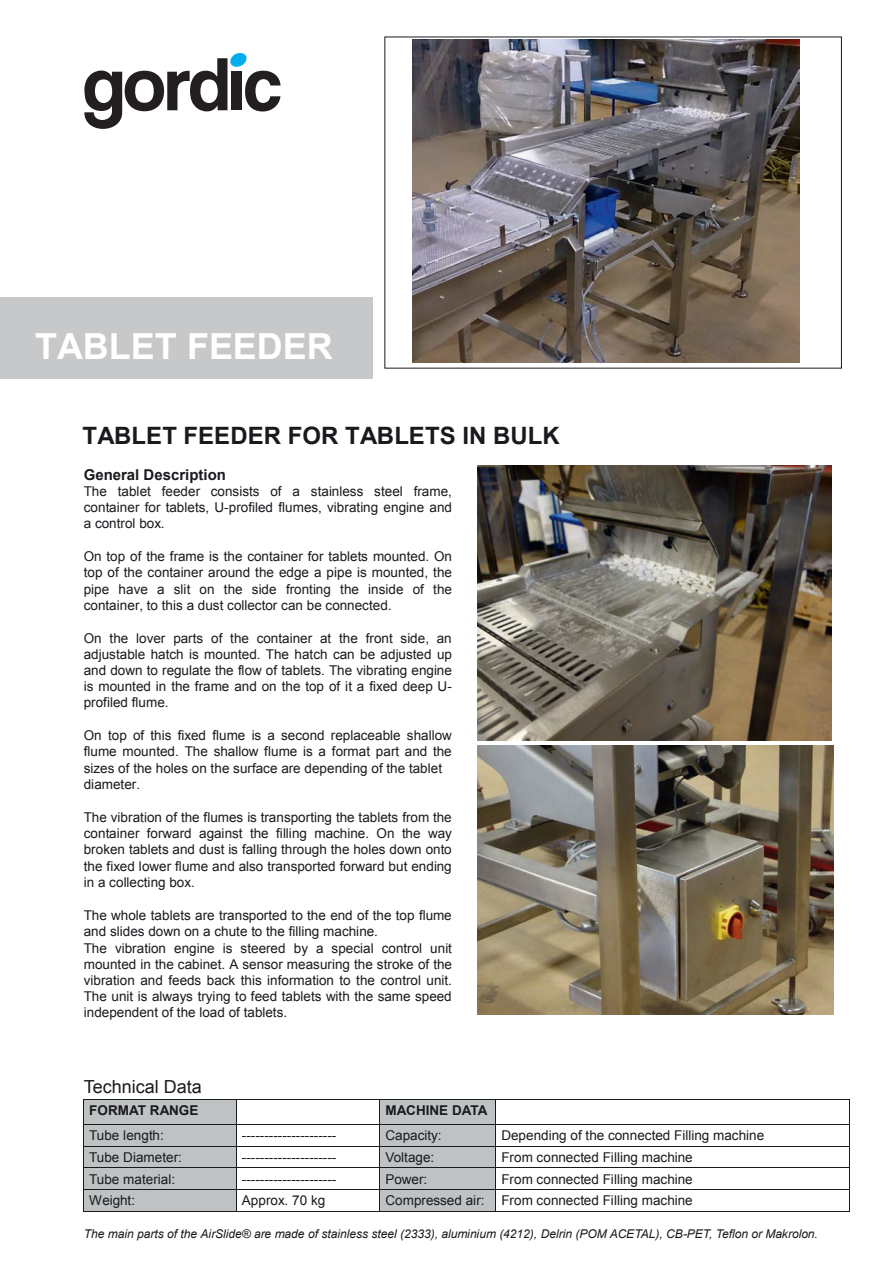
<style>
.page{position:relative;width:893px;height:1263px;background:#fff}
.page>*{position:absolute;margin:0;border:0;box-sizing:border-box;transform-origin:0 0}
.t1{font:700 36px "Arial";color:#fff}
.t2{font:700 24px "Arial";letter-spacing:.005em;color:#1a191e}
.t3{font:18px "Arial";color:#1a191e}
.t4{font:700 15px "Arial";color:#1a191e}
.t5{font:13.5px/16.2px "Arial";letter-spacing:.005em;color:#1a191e;text-align:justify}
.t6{font:700 13.5px "Arial";color:#1a191e}
.t7{font:italic 12px "Arial";letter-spacing:-.005em;color:#1a191e}
</style>
<div class="page">
<img style="left:412px;top:40px;width:388px;height:322px">
<div style="left:0;top:297px;width:373px;height:82px;background:#c7c8ca"></div>
<img style="left:478px;top:466px;width:354px;height:274px">
<img style="left:478px;top:746px;width:356px;height:268px">
<div style="left:84px;top:1118px;width:152px;height:6px;background:#bec2c3"></div>
<div style="left:84px;top:1100px;width:152px;height:18px;background:#bec2c3"></div>
<div style="left:380px;top:1118px;width:115px;height:6px;background:#bec2c3"></div>
<div style="left:380px;top:1100px;width:115px;height:18px;background:#bec2c3"></div>
<hr style="left:84px;top:1099px;width:152px;height:1px;background:#1a191e">
<hr style="left:236px;top:1099px;width:143px;height:1px;background:#1a191e">
<hr style="left:380px;top:1099px;width:115px;height:1px;background:#1a191e">
<hr style="left:496px;top:1099px;width:353px;height:1px;background:#1a191e">
<hr style="left:84px;top:1143px;width:152px;height:3px;background:#bec2c3">
<div style="left:84px;top:1124px;width:152px;height:19px;background:#bec2c3"></div>
<hr style="left:380px;top:1143px;width:115px;height:3px;background:#bec2c3">
<div style="left:380px;top:1124px;width:115px;height:19px;background:#bec2c3"></div>
<hr style="left:84px;top:1124px;width:152px;height:1px;background:#1a191e">
<hr style="left:236px;top:1124px;width:143px;height:1px;background:#1a191e">
<hr style="left:380px;top:1124px;width:115px;height:1px;background:#1a191e">
<hr style="left:496px;top:1124px;width:353px;height:1px;background:#1a191e">
<hr style="left:84px;top:1165px;width:152px;height:2px;background:#bec2c3">
<div style="left:84px;top:1146px;width:152px;height:19px;background:#bec2c3"></div>
<hr style="left:380px;top:1165px;width:115px;height:2px;background:#bec2c3">
<div style="left:380px;top:1146px;width:115px;height:19px;background:#bec2c3"></div>
<hr style="left:84px;top:1146px;width:152px;height:1px;background:#1a191e">
<hr style="left:236px;top:1146px;width:143px;height:1px;background:#1a191e">
<hr style="left:380px;top:1146px;width:115px;height:1px;background:#1a191e">
<hr style="left:496px;top:1146px;width:353px;height:1px;background:#1a191e">
<hr style="left:84px;top:1186px;width:152px;height:3px;background:#bec2c3">
<div style="left:84px;top:1168px;width:152px;height:18px;background:#bec2c3"></div>
<hr style="left:380px;top:1186px;width:115px;height:3px;background:#bec2c3">
<div style="left:380px;top:1168px;width:115px;height:18px;background:#bec2c3"></div>
<hr style="left:84px;top:1167px;width:152px;height:1px;background:#1a191e">
<hr style="left:236px;top:1167px;width:143px;height:1px;background:#1a191e">
<hr style="left:380px;top:1167px;width:115px;height:1px;background:#1a191e">
<hr style="left:496px;top:1167px;width:353px;height:1px;background:#1a191e">
<hr style="left:84px;top:1208px;width:152px;height:3px;background:#bec2c3">
<div style="left:84px;top:1190px;width:152px;height:18px;background:#bec2c3"></div>
<hr style="left:380px;top:1208px;width:115px;height:3px;background:#bec2c3">
<div style="left:380px;top:1190px;width:115px;height:18px;background:#bec2c3"></div>
<hr style="left:84px;top:1189px;width:152px;height:1px;background:#1a191e">
<hr style="left:236px;top:1189px;width:143px;height:1px;background:#1a191e">
<hr style="left:380px;top:1189px;width:115px;height:1px;background:#1a191e">
<hr style="left:496px;top:1189px;width:353px;height:1px;background:#1a191e">
<svg style="left:83px;top:1099px;width:1px;height:113px"></svg>
<hr style="left:84px;top:1211px;width:152px;height:1px;background:#1a191e">
<svg style="left:236px;top:1100px;width:1px;height:111px"></svg>
<hr style="left:236px;top:1211px;width:143px;height:1px;background:#1a191e">
<svg style="left:379px;top:1099px;width:1px;height:113px"></svg>
<hr style="left:380px;top:1211px;width:115px;height:1px;background:#1a191e">
<svg style="left:495px;top:1099px;width:1px;height:113px"></svg>
<hr style="left:496px;top:1211px;width:353px;height:1px;background:#1a191e">
<svg style="left:849px;top:1099px;width:1px;height:113px"></svg>
<svg style="left:84px;top:53px;width:197px;height:76px"></svg>
<h1 class="t1" style="left:35px;top:323px;width:299px">TABLET FEEDER</h1>
<h2 class="t2" style="left:82px;top:420px;width:479px">TABLET FEEDER FOR TABLETS IN BULK</h2>
<p class="t4" style="left:84px;top:465px;width:144px">General Description</p>
<p class="t5" style="left:84px;top:483px;width:370px">The tablet feeder consists of a stainless steel frame, container for tablets, U-profiled flumes, vibrating engine and a control box.</p>
<p class="t5" style="left:84px;top:549px;width:370px">On top of the frame is the container for tablets mounted. On top of the container around the edge a pipe is mounted, the pipe have a slit on the side fronting the inside of the container, to this a dust collector can be connected.</p>
<p class="t5" style="left:84px;top:630px;width:370px">On the lover parts of the container at the front side, an adjustable hatch is mounted. The hatch can be adjusted up and down to regulate the flow of tablets. The vibrating engine is mounted in the frame and on the top of it a fixed deep U&shy;profiled flume.</p>
<p class="t5" style="left:84px;top:728px;width:370px;text-align:left">On top of this fixed flume is a second replaceable shallow flume mounted. The shallow flume is a format part and the sizes of the holes on the surface are depending of the tablet diameter.</p>
<p class="t5" style="left:84px;top:809px;width:370px">The vibration of the flumes is transporting the tablets from the container forward against the filling machine. On the way broken tablets and dust is falling through the holes down onto the fixed lower flume and also transported forward but ending in a collecting box.</p>
<p class="t5" style="left:84px;top:907px;width:370px;text-align:left">The whole tablets are transported to the end of the top flume and slides down on a chute to the filling machine.<br>The vibration engine is steered by a special control unit mounted in the cabinet. A sensor measuring the stroke of the vibration and feeds back this information to the control unit.<br>The unit is always trying to feed tablets with the same speed independent of the load of tablets.</p>
<h3 class="t3" style="left:84px;top:1075px;width:120px">Technical Data</h3>
<p class="t6" style="left:89px;top:1101px;width:111px">FORMAT RANGE</p>
<p class="t6" style="left:385px;top:1101px;width:104px">MACHINE DATA</p>
<p class="t5" style="left:89px;top:1127px;width:76px">Tube length:</p>
<p class="t5" style="left:242px;top:1127px;width:96px">---------------------</p>
<p class="t5" style="left:385px;top:1127px;width:58px">Capacity:</p>
<p class="t5" style="left:501px;top:1127px;width:264px">Depending of the connected Filling machine</p>
<p class="t5" style="left:89px;top:1149px;width:94px">Tube Diameter:</p>
<p class="t5" style="left:242px;top:1149px;width:96px">---------------------</p>
<p class="t5" style="left:385px;top:1149px;width:50px">Voltage:</p>
<p class="t5" style="left:501px;top:1149px;width:193px">From connected Filling machine</p>
<p class="t5" style="left:89px;top:1171px;width:87px">Tube material:</p>
<p class="t5" style="left:242px;top:1171px;width:96px">---------------------</p>
<p class="t5" style="left:385px;top:1171px;width:43px">Power:</p>
<p class="t5" style="left:501px;top:1171px;width:193px">From connected Filling machine</p>
<p class="t5" style="left:89px;top:1193px;width:47px">Weight:</p>
<p class="t5" style="left:242px;top:1193px;width:85px">Approx. 70 kg</p>
<p class="t5" style="left:385px;top:1193px;width:309px">Compressed air: From connected Filling machine</p>
<p class="t7" style="left:84px;top:1226px;width:736px">The main parts of the AirSlide® are made of stainless steel (2333), aluminium (4212), Delrin (POM ACETAL), CB-PET, Teflon or Makrolon.</p>
</div>
